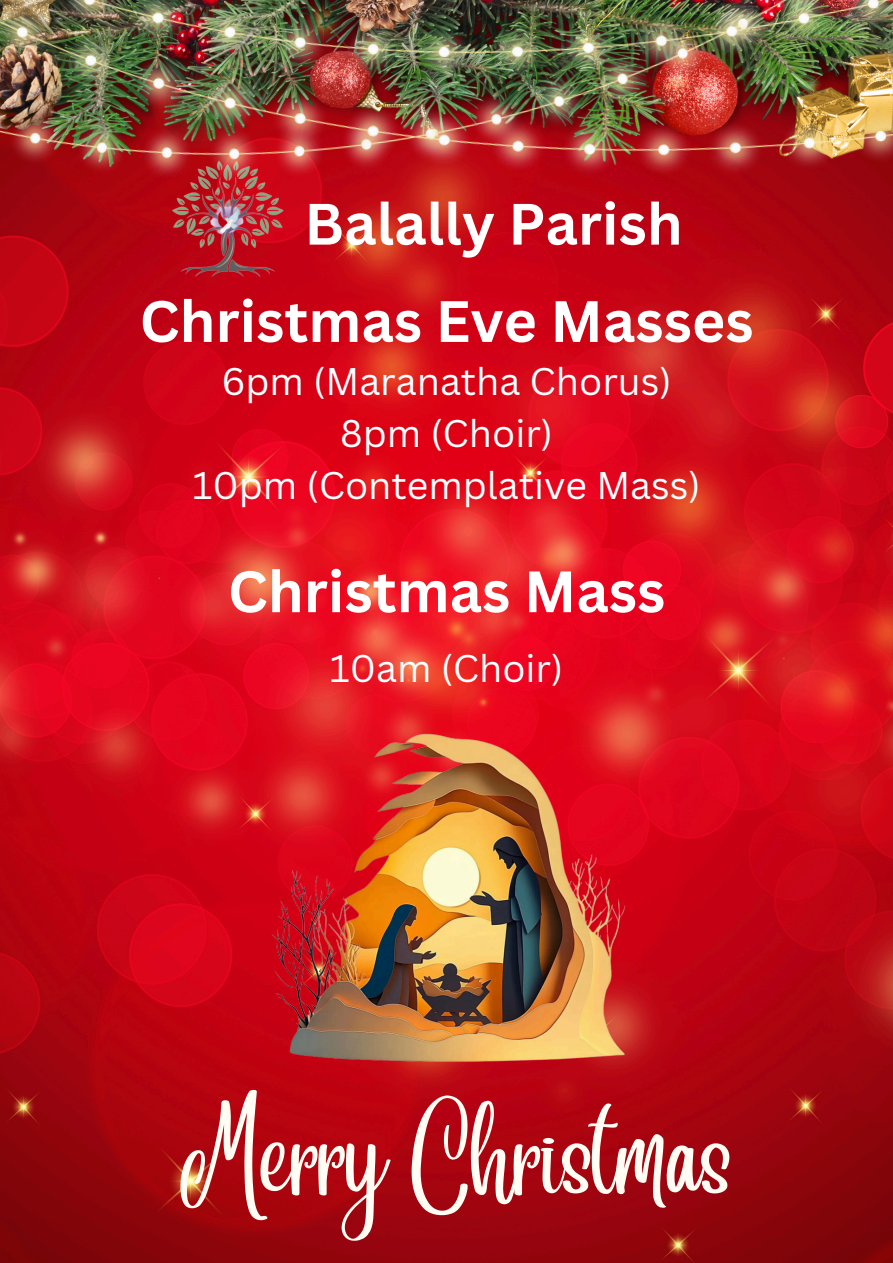
<style>
.page{position:relative;width:893px;height:1263px;background:#fff}
.page>*{position:absolute;margin:0;border:0;box-sizing:border-box;transform-origin:0 0}
.t1{font:84.15px "Angelina";color:#fefcf3}
.t2{font:700 57px "Canva Sans";color:#fff}
.t3{font:37.5px "Canva Sans";color:#fff}
</style>
<div class="page">
<img style="left:0;top:253px;width:893px;height:1010px">
<img style="left:242px;top:711px;width:408px;height:359px">
<img style="left:90px;top:253px;width:276px;height:166px">
<img style="left:0;top:0;width:893px;height:253px">
<p class="t2" style="left:304px;top:184px;width:380px">Balally Parish</p>
<p class="t2" style="left:140px;top:281px;width:615px">Christmas Eve Masses</p>
<h2 class="t3" style="left:221px;top:355px;width:452px">6pm (Maranatha Chorus)</h2>
<h2 class="t3" style="left:340px;top:407px;width:214px">8pm (Choir)</h2>
<p class="t3" style="left:192px;top:459px;width:509px">10pm (Contemplative Mass)</p>
<p class="t2" style="left:228px;top:551px;width:439px">Christmas Mass</p>
<p class="t3" style="left:330px;top:642px;width:235px">10am (Choir)</p>
<p class="t1" style="left:180px;top:1140px;width:554px">Merry Christmas</p>
</div>
